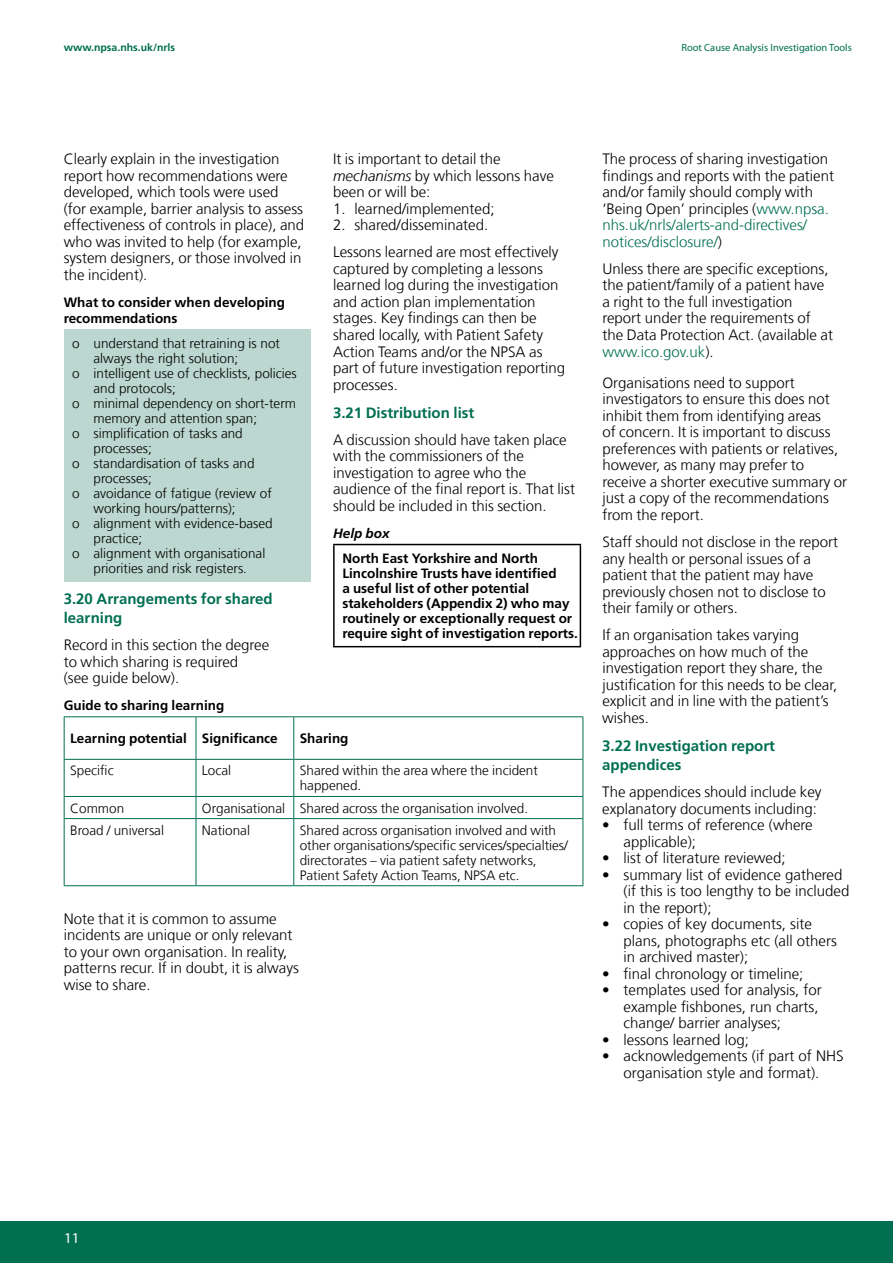
<style>
.page{position:relative;width:893px;height:1263px;background:#fff}
.page>*{position:absolute;margin:0;border:0;box-sizing:border-box;transform-origin:0 0}
.t1{font:300 15px/16.5px "Frutiger LT Com";color:#000}
.t2{font:700 15px/19.5px "Frutiger LT Com";color:#006f51}
.t3{font:15px "Myriad Pro";color:#fff}
.t4{font:300 13.5px/15px "Frutiger LT Com";color:#000}
.t5{font:700 13.5px/15px "Frutiger LT Com";color:#000}
.t6{font:italic 700 13.5px "Frutiger LT Com";color:#000}
.t7{font:10.5px "Myriad Pro";color:#006f51}
.t8{font:700 10.5px "Frutiger LT Com";color:#006f51}
.s1{font-style:italic}
.s2{color:#006f51}
</style>
<div class="page">
<div style="left:0;top:1221px;width:893px;height:42px;background:#006f51"></div>
<div style="left:64px;top:329px;width:246px;height:253px;background:#bbd7cf"></div>
<hr style="left:64px;top:716px;width:132px;height:1px;background:#006f51">
<hr style="left:64px;top:717px;width:1px;height:42px;background:#006f51">
<hr style="left:196px;top:716px;width:98px;height:1px;background:#006f51">
<hr style="left:196px;top:717px;width:1px;height:42px;background:#006f51">
<hr style="left:294px;top:716px;width:289px;height:1px;background:#006f51">
<hr style="left:293px;top:717px;width:1px;height:42px;background:#006f51">
<hr style="left:583px;top:717px;width:1px;height:42px;background:#006f51">
<hr style="left:64px;top:759px;width:132px;height:1px;background:#006f51">
<hr style="left:64px;top:760px;width:1px;height:36px;background:#006f51">
<hr style="left:196px;top:759px;width:98px;height:1px;background:#006f51">
<hr style="left:196px;top:760px;width:1px;height:36px;background:#006f51">
<hr style="left:294px;top:759px;width:289px;height:1px;background:#006f51">
<hr style="left:293px;top:760px;width:1px;height:36px;background:#006f51">
<hr style="left:583px;top:760px;width:1px;height:36px;background:#006f51">
<hr style="left:64px;top:796px;width:132px;height:1px;background:#006f51">
<svg style="left:64px;top:797px;width:1px;height:21px"></svg>
<hr style="left:196px;top:796px;width:98px;height:1px;background:#006f51">
<svg style="left:196px;top:797px;width:1px;height:21px"></svg>
<hr style="left:294px;top:796px;width:289px;height:1px;background:#006f51">
<svg style="left:293px;top:797px;width:1px;height:21px"></svg>
<svg style="left:583px;top:797px;width:1px;height:21px"></svg>
<hr style="left:64px;top:818px;width:132px;height:1px;background:#006f51">
<hr style="left:64px;top:819px;width:1px;height:66px;background:#006f51">
<hr style="left:196px;top:818px;width:98px;height:1px;background:#006f51">
<hr style="left:196px;top:819px;width:1px;height:66px;background:#006f51">
<hr style="left:294px;top:818px;width:289px;height:1px;background:#006f51">
<hr style="left:293px;top:819px;width:1px;height:66px;background:#006f51">
<hr style="left:583px;top:819px;width:1px;height:66px;background:#006f51">
<hr style="left:64px;top:885px;width:132px;height:1px;background:#006f51">
<hr style="left:196px;top:885px;width:98px;height:1px;background:#006f51">
<hr style="left:294px;top:885px;width:289px;height:1px;background:#006f51">
<hr style="left:333px;top:544px;width:248px;height:1px;background:#000">
<hr style="left:333px;top:545px;width:2px;height:101px;background:#000">
<hr style="left:580px;top:545px;width:1px;height:101px;background:#000">
<hr style="left:333px;top:646px;width:248px;height:1px;background:#000">
<p class="t8" style="left:64px;top:41px;width:113px">www.npsa.nhs.uk/nrls</p>
<p class="t7" style="left:681px;top:41px;width:172px">Root Cause Analysis Investigation Tools</p>
<p class="t1" style="left:64px;top:151px;width:242px">Clearly explain in the investigation report how recommendations were developed, which tools were used (for example, barrier analysis to assess effectiveness of controls in place), and who was invited to help (for example, system designers, or those involved in the incident).</p>
<p class="t5" style="left:64px;top:294px;width:223px;line-height:16.5px">What to consider when developing recommendations</p>
<p class="t4" style="left:72px;top:336px;width:209px">o understand that retraining is not</p>
<p class="t4" style="left:94px;top:351px;width:146px">always the right solution;</p>
<p class="t4" style="left:72px;top:366px;width:226px">o intelligent use of checklists, policies</p>
<p class="t4" style="left:94px;top:381px;width:84px">and protocols;</p>
<p class="t4" style="left:72px;top:396px;width:225px">o minimal dependency on short-term</p>
<p class="t4" style="left:94px;top:411px;width:165px">memory and attention span;</p>
<p class="t4" style="left:72px;top:426px;width:172px">o simplification of tasks and</p>
<p class="t4" style="left:94px;top:441px;width:60px">processes;</p>
<p class="t4" style="left:72px;top:456px;width:184px">o standardisation of tasks and</p>
<p class="t4" style="left:94px;top:471px;width:60px">processes;</p>
<p class="t4" style="left:72px;top:486px;width:201px">o avoidance of fatigue (review of</p>
<p class="t4" style="left:94px;top:501px;width:144px">working hours/patterns);</p>
<p class="t4" style="left:72px;top:516px;width:202px">o alignment with evidence-based</p>
<p class="t4" style="left:94px;top:531px;width:50px">practice;</p>
<p class="t4" style="left:72px;top:546px;width:195px">o alignment with organisational</p>
<p class="t4" style="left:94px;top:561px;width:155px">priorities and risk registers.</p>
<p class="t2" style="left:64px;top:589px;width:210px">3.20 Arrangements for shared learning</p>
<p class="t1" style="left:64px;top:637px;width:207px">Record in this section the degree to which sharing is required<br>(see guide below).</p>
<p class="t5" style="left:64px;top:698px;width:162px">Guide to sharing learning</p>
<p class="t5" style="left:70px;top:731px;width:209px">Learning potential Significance</p>
<p class="t5" style="left:300px;top:731px;width:50px">Sharing</p>
<p class="t4" style="left:70px;top:763px;width:45px">Specific</p>
<p class="t4" style="left:202px;top:763px;width:31px">Local</p>
<p class="t4" style="left:300px;top:763px;width:240px">Shared within the area where the incident happened.</p>
<p class="t4" style="left:70px;top:800px;width:56px">Common</p>
<p class="t4" style="left:202px;top:800px;width:328px">Organisational Shared across the organisation involved.</p>
<p class="t4" style="left:70px;top:823px;width:95px">Broad / universal</p>
<p class="t4" style="left:202px;top:823px;width:50px">National</p>
<p class="t4" style="left:300px;top:823px;width:270px">Shared across organisation involved and with other organisations/specific services/specialties/ directorates – via patient safety networks, Patient Safety Action Teams, NPSA etc.</p>
<p class="t1" style="left:64px;top:910px;width:237px">Note that it is common to assume incidents are unique or only relevant to your own organisation. In reality, patterns recur. If in doubt, it is always wise to share.</p>
<p class="t1" style="left:333px;top:151px;width:222px">It is important to detail the <span class="s1">mechanisms</span> by which lessons have been or will be:</p>
<p class="t1" style="left:333px;top:200px;width:163px">1. learned/implemented;</p>
<p class="t1" style="left:333px;top:212px;width:227px;line-height:27.2px">2. shared/disseminated.<br>Lessons learned are most effectively</p>
<p class="t1" style="left:333px;top:261px;width:233px">captured by completing a lessons learned log during the investigation and action plan implementation stages. Key findings can then be shared locally, with Patient Safety<br>Action Teams and/or the NPSA as part of future investigation reporting processes.</p>
<p class="t2" style="left:333px;top:403px;width:143px">3.21 Distribution list</p>
<p class="t1" style="left:333px;top:431px;width:244px">A discussion should have taken place with the commissioners of the investigation to agree who the audience of the final report is. That list should be included in this section.</p>
<p class="t6" style="left:333px;top:525px;width:58px">Help box</p>
<p class="t5" style="left:342px;top:551px;width:237px">North East Yorkshire and North Lincolnshire Trusts have identified<br>a useful list of other potential stakeholders (Appendix 2) who may routinely or exceptionally request or require sight of investigation reports.</p>
<p class="t1" style="left:602px;top:151px;width:233px">The process of sharing investigation findings and reports with the patient and/or family should comply with ‘Being Open’ principles (<span class="s2">www.npsa. nhs.uk/nrls/alerts-and-directives/ notices/disclosure/</span>)</p>
<p class="t1" style="left:602px;top:261px;width:232px">Unless there are specific exceptions, the patient/family of a patient have a right to the full investigation report under the requirements of the Data Protection Act. (available at <span class="s2">www.ico.gov.uk</span>).</p>
<p class="t1" style="left:602px;top:375px;width:246px">Organisations need to support investigators to ensure this does not inhibit them from identifying areas<br>of concern. It is important to discuss preferences with patients or relatives, however, as many may prefer to receive a shorter executive summary or just a copy of the recommendations from the report.</p>
<p class="t1" style="left:602px;top:534px;width:237px">Staff should not disclose in the report any health or personal issues of a patient that the patient may have previously chosen not to disclose to their family or others.</p>
<p class="t1" style="left:602px;top:627px;width:236px">If an organisation takes varying approaches on how much of the investigation report they share, the justification for this needs to be clear, explicit and in line with the patient’s wishes.</p>
<p class="t2" style="left:602px;top:736px;width:174px">3.22 Investigation report appendices</p>
<p class="t1" style="left:602px;top:784px;width:221px">The appendices should include key explanatory documents including:</p>
<p class="t1" style="left:624px;top:817px;width:191px;text-indent:-21px">• full terms of reference (where applicable);</p>
<p class="t1" style="left:602px;top:850px;width:185px">• list of literature reviewed;</p>
<p class="t1" style="left:624px;top:866px;width:227px;text-indent:-21px">• summary list of evidence gathered (if this is too lengthy to be included in the report);</p>
<p class="t1" style="left:624px;top:916px;width:215px;text-indent:-21px">• copies of key documents, site plans, photographs etc (all others in archived master);</p>
<p class="t1" style="left:602px;top:965px;width:203px">• final chronology or timeline;</p>
<p class="t1" style="left:624px;top:982px;width:200px;text-indent:-21px">• templates used for analysis, for example fishbones, run charts, change/ barrier analyses;</p>
<p class="t1" style="left:602px;top:1031px;width:148px">• lessons learned log;</p>
<p class="t1" style="left:602px;top:1048px;width:243px;text-align:center">• acknowledgements (if part of NHS organisation style and format).</p>
<p class="t3" style="left:64px;top:1229px;width:17px">11</p>
</div>
